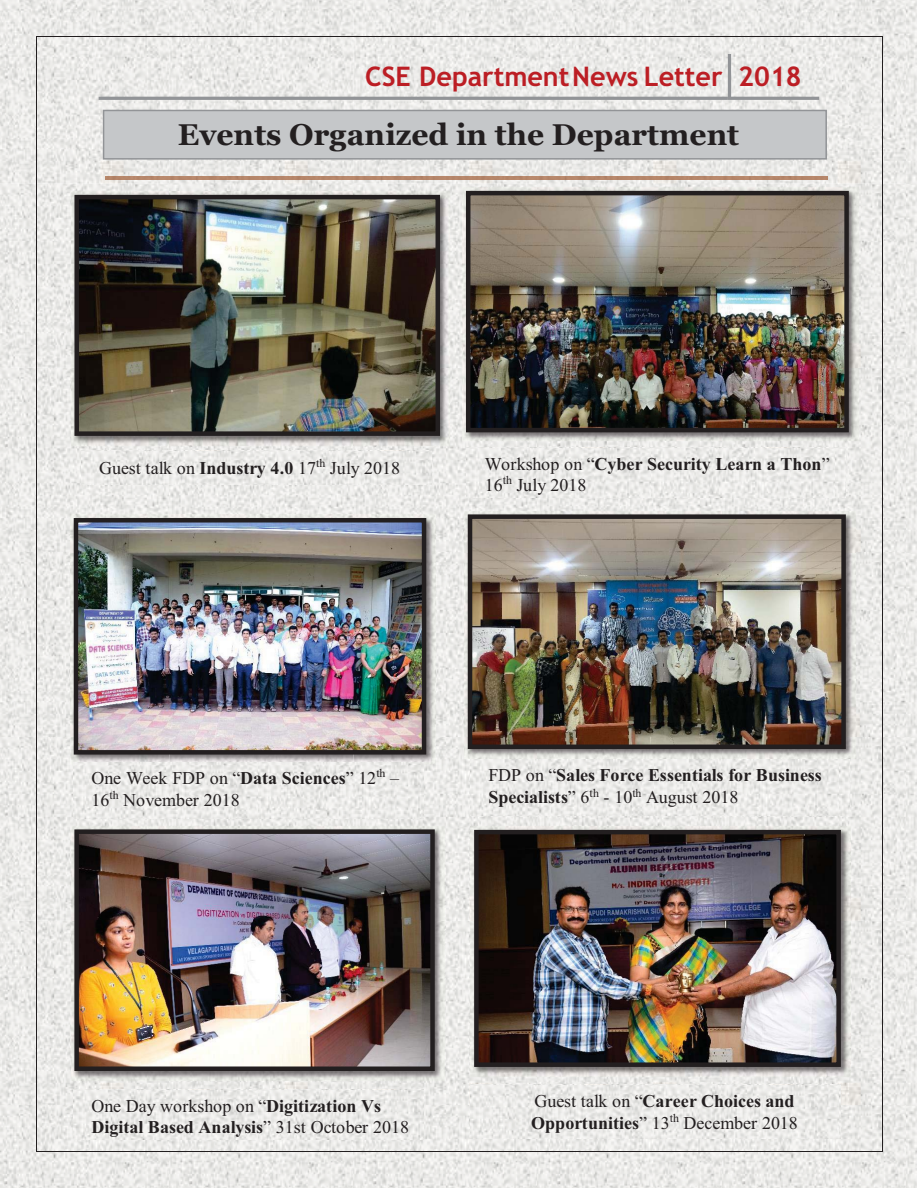
<style>
.page{position:relative;width:918px;height:1188px;background:#fff}
.page>*{position:absolute;margin:0;border:0;box-sizing:border-box;transform-origin:0 0}
.t1{font:700 29.85px "Georgia";color:#231f20}
.t2{font:700 27px "Trebuchet MS";color:#bc1e24}
.t3{font:700 18px/21.3px "Times New Roman";color:#231f20}
.t4{font:18px/21.3px "Times New Roman";color:#231f20}
.s1{font-weight:700}
.s2{font-weight:400}
</style>
<div class="page">
<img style="left:0;top:1105px;width:917px;height:83px">
<img style="left:0;top:736px;width:169px;height:369px">
<img style="left:169px;top:1080px;width:185px;height:9px">
<img style="left:354px;top:736px;width:184px;height:369px">
<img style="left:538px;top:1076px;width:184px;height:9px">
<img style="left:722px;top:736px;width:195px;height:369px">
<img style="left:169px;top:819px;width:185px;height:7px">
<img style="left:538px;top:758px;width:184px;height:69px">
<img style="left:0;top:552px;width:917px;height:184px">
<img style="left:0;top:0;width:169px;height:552px">
<img style="left:169px;top:445px;width:185px;height:70px">
<img style="left:354px;top:0;width:184px;height:552px">
<img style="left:538px;top:441px;width:184px;height:70px">
<img style="left:722px;top:0;width:195px;height:552px">
<img style="left:169px;top:0;width:185px;height:192px">
<img style="left:538px;top:0;width:184px;height:188px">
<hr style="left:105px;top:176px;width:723px;height:3px;background:#b6876b">
<div style="left:104px;top:110px;width:722px;height:49px;background:#c5c7c9"></div>
<div style="left:103px;top:110px;width:724px;height:50px;border:2px solid #929497"></div>
<svg style="left:81px;top:450px;width:350px;height:35px;fill:#eaeae8"></svg>
<svg style="left:467px;top:447px;width:379px;height:50px;fill:#ebeae8"></svg>
<img style="left:74px;top:764px;width:350px;height:55px">
<img style="left:470px;top:759px;width:379px;height:57px">
<svg style="left:74px;top:1089px;width:350px;height:51px;fill:#ebeae8"></svg>
<svg style="left:470px;top:1085px;width:370px;height:53px;fill:#ebeae8"></svg>
<img style="left:463px;top:188px;width:395px;height:253px">
<img style="left:471px;top:196px;width:373px;height:231px">
<div style="left:466px;top:191px;width:383px;height:241px;border:4px solid #231f20"></div>
<svg style="left:99px;top:54px;width:720px;height:46px"></svg>
<img style="left:464px;top:736px;width:391px;height:22px">
<img style="left:464px;top:511px;width:391px;height:41px">
<img style="left:473px;top:519px;width:368px;height:225px">
<div style="left:468px;top:514px;width:378px;height:235px;border:4px solid #231f20"></div>
<img style="left:71px;top:192px;width:378px;height:253px">
<img style="left:79px;top:200px;width:356px;height:231px">
<div style="left:74px;top:195px;width:366px;height:241px;border:4px solid #231f20"></div>
<img style="left:71px;top:736px;width:365px;height:28px">
<img style="left:71px;top:515px;width:365px;height:37px">
<img style="left:79px;top:523px;width:342px;height:227px">
<div style="left:74px;top:518px;width:352px;height:237px;border:4px solid #231f20"></div>
<img style="left:71px;top:826px;width:373px;height:254px">
<img style="left:79px;top:834px;width:351px;height:232px">
<div style="left:74px;top:829px;width:361px;height:242px;border:4px solid #231f20"></div>
<img style="left:471px;top:827px;width:379px;height:249px">
<img style="left:479px;top:835px;width:357px;height:227px">
<div style="left:474px;top:830px;width:367px;height:237px;border:4px solid #231f20"></div>
<hr style="left:36px;top:36px;width:846px;height:1px;background:#231f20">
<hr style="left:36px;top:37px;width:1px;height:1115px;background:#231f20">
<hr style="left:882px;top:37px;width:1px;height:1115px;background:#231f20">
<hr style="left:36px;top:1152px;width:846px;height:1px;background:#231f20">
<h2 class="t2" style="left:365px;top:61px;width:438px">CSE Department News Letter 2018</h2>
<h1 class="t1" style="left:178px;top:123px;width:563px">Events Organized in the Department</h1>
<p class="t4" style="left:99px;top:459px;width:303px">Guest talk on <span class="s1">Industry 4.0</span> 17<sup>th</sup> July 2018</p>
<p class="t3" style="left:485px;top:455px;width:347px"><span class="s2">Workshop on “</span>Cyber Security Learn a Thon<span class="s2">”<br>16</span><sup>th</sup> <span class="s2">July 2018</span></p>
<p class="t4" style="left:91px;top:769px;width:309px">One Week FDP on “<span class="s1">Data Sciences</span>” 12<sup>th</sup> –<br>16<sup>th</sup> November 2018</p>
<p class="t3" style="left:488px;top:766px;width:335px;line-height:21.9px"><span class="s2">FDP on “</span>Sales Force Essentials for Business<br>Specialists<span class="s2">” 6</span><sup>th</sup> <span class="s2">- 10</span><sup>th</sup> <span class="s2">August 2018</span></p>
<p class="t3" style="left:91px;top:1097px;width:319px"><span class="s2">One Day workshop on “</span>Digitization Vs<br>Digital Based Analysis<span class="s2">” 31st October 2018</span></p>
<p class="t3" style="left:531px;top:1092px;width:268px"><span class="s2">Guest talk on “</span>Career Choices and<br>Opportunities<span class="s2">” 13</span><sup>th</sup> <span class="s2">December 2018</span></p>
</div>
